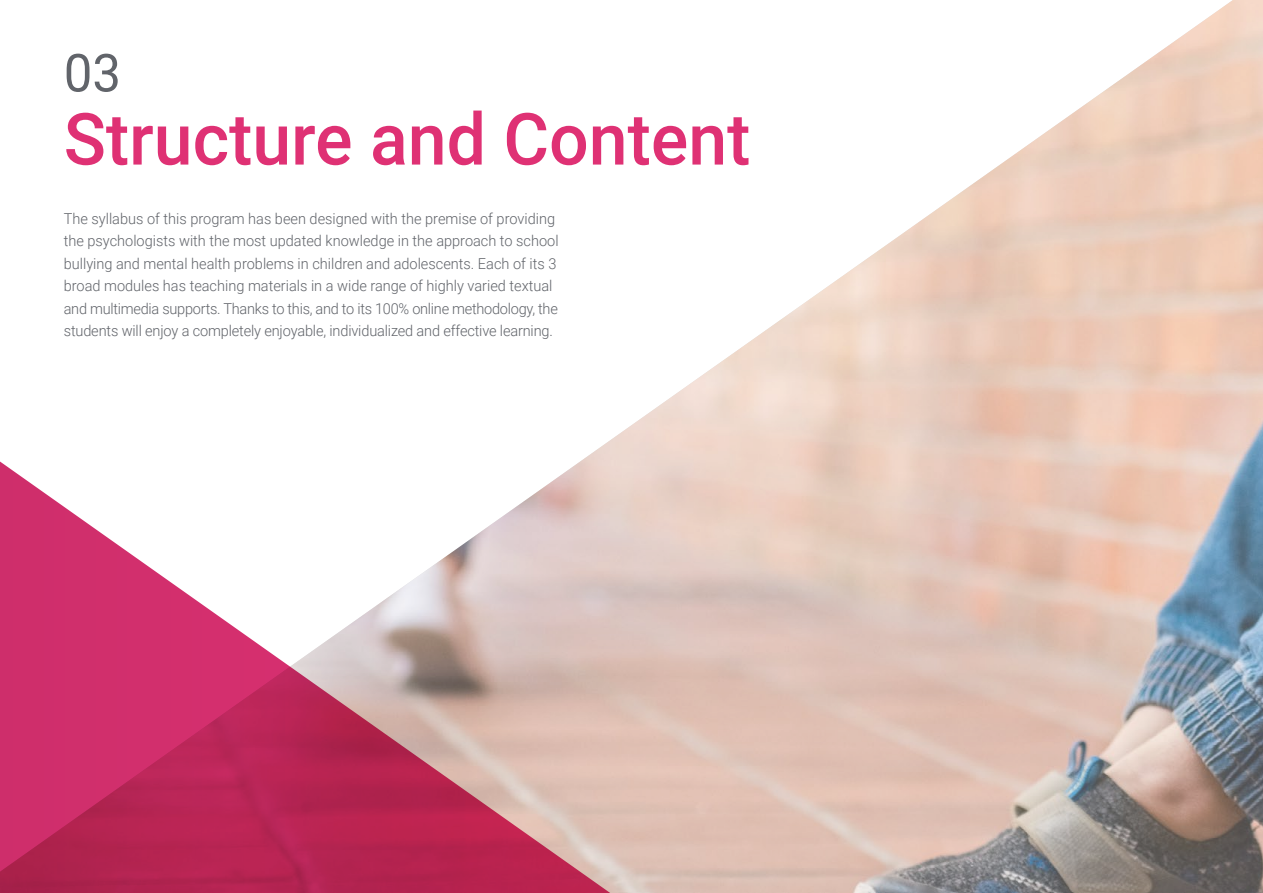
<style>
.page{position:relative;width:1263px;height:893px;background:#fff}
.page>*{position:absolute;margin:0;border:0;box-sizing:border-box;transform-origin:0 0}
.t1{font:500 72px "Roboto";color:#df3174}
.t2{font:52.5px "Roboto";color:#61646a}
.t3{font:300 15px/22.5px "Roboto";color:#61646a}
</style>
<div class="page">
<img style="left:602px;top:0;width:661px;height:893px">
<svg style="left:0;top:446px;width:640px;height:447px"></svg>
<h2 class="t2" style="left:64px;top:36px;width:59px">03</h2>
<h1 class="t1" style="left:64px;top:89px;width:688px">Structure and Content</h1>
<p class="t3" style="left:64px;top:207px;width:496px">The syllabus of this program has been designed with the premise of providing the psychologists with the most updated knowledge in the approach to school bullying and mental health problems in children and adolescents. Each of its 3 broad modules has teaching materials in a wide range of highly varied textual and multimedia supports. Thanks to this, and to its 100% online methodology, the students will enjoy a completely enjoyable, individualized and effective learning.</p>
</div>
